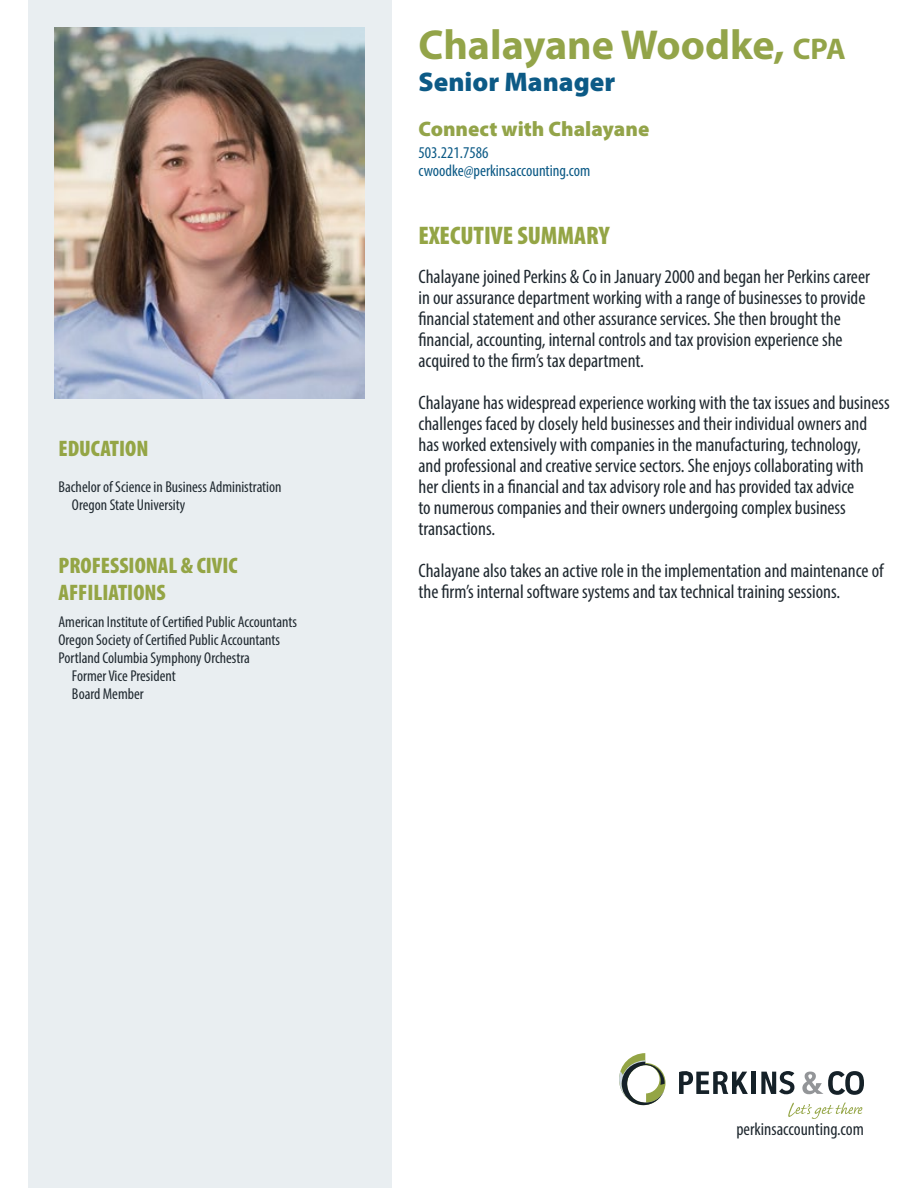
<style>
.page{position:relative;width:918px;height:1188px;background:#fff}
.page>*{position:absolute;margin:0;border:0;box-sizing:border-box;transform-origin:0 0}
.t1{font:700 42px "Myriad Pro";color:#93a449}
.t2{font:900 27px "Myriad Pro";color:#0c5a86}
.t3{font:900 condensed 25.5px "Myriad Pro";color:#94a545}
.t4{font:900 condensed 22.5px/27px "Myriad Pro";color:#94a545}
.t5{font:900 21px "Myriad Pro";color:#93a449}
.t6{font:condensed 19.5px/21px "Myriad Pro";color:#202930}
.t7{font:condensed 18px "Myriad Pro";color:#202930}
.t8{font:condensed 16.5px/18px "Myriad Pro";color:#0c5a86}
.t9{font:condensed 15.75px/18px "Myriad Pro";color:#202930}
.s1{font-size:30px}
</style>
<div class="page">
<div style="left:28px;top:0;width:364px;height:1188px;background:#e9eef1"></div>
<svg style="left:679px;top:1071px;width:69px;height:23px"></svg>
<div style="left:751px;top:1072px;width:5px;height:22px;background:#152128"></div>
<svg style="left:761px;top:1071px;width:33px;height:23px"></svg>
<svg style="left:802px;top:1071px;width:62px;height:24px"></svg>
<svg style="left:619px;top:1053px;width:47px;height:53px"></svg>
<svg style="left:788px;top:1102px;width:75px;height:17px"></svg>
<img style="left:54px;top:27px;width:310px;height:371px">
<p class="t4" style="left:58px;top:434px;width:92px">EDUCATION</p>
<p class="t9" style="left:72px;top:477px;width:211px;text-indent:-13px">Bachelor of Science in Business Administration<br>Oregon State University</p>
<p class="t4" style="left:58px;top:551px;width:181px">PROFESSIONAL &amp; CIVIC<br>AFFILIATIONS</p>
<p class="t9" style="left:58px;top:613px;width:240px">American Institute of Certified Public Accountants</p>
<p class="t9" style="left:58px;top:631px;width:223px">Oregon Society of Certified Public Accountants</p>
<p class="t9" style="left:58px;top:649px;width:193px">Portland Columbia Symphony Orchestra</p>
<p class="t9" style="left:72px;top:667px;width:105px">Former Vice President</p>
<p class="t9" style="left:72px;top:685px;width:73px">Board Member</p>
<h1 class="t1" style="left:418px;top:17px;width:429px">Chalayane Woodke, <span class="s1">CPA</span></h1>
<h2 class="t2" style="left:418px;top:64px;width:198px">Senior Manager</h2>
<p class="t5" style="left:418px;top:115px;width:232px">Connect with Chalayane</p>
<p class="t8" style="left:418px;top:144px;width:173px">503.221.7586 cwoodke@perkinsaccounting.com</p>
<h3 class="t3" style="left:418px;top:219px;width:192px">EXECUTIVE SUMMARY</h3>
<p class="t6" style="left:418px;top:266px;width:453px">Chalayane joined Perkins &amp; Co in January 2000 and began her Perkins career in our assurance department working with a range of businesses to provide financial statement and other assurance services. She then brought the financial, accounting, internal controls and tax provision experience she acquired to the firm’s tax department.</p>
<p class="t6" style="left:418px;top:392px;width:473px">Chalayane has widespread experience working with the tax issues and business challenges faced by closely held businesses and their individual owners and has worked extensively with companies in the manufacturing, technology,<br>and professional and creative service sectors. She enjoys collaborating with<br>her clients in a financial and tax advisory role and has provided tax advice<br>to numerous companies and their owners undergoing complex business transactions.</p>
<p class="t6" style="left:418px;top:560px;width:467px">Chalayane also takes an active role in the implementation and maintenance of the firm’s internal software systems and tax technical training sessions.</p>
<p class="t7" style="left:736px;top:1118px;width:129px">perkinsaccounting.com</p>
</div>
